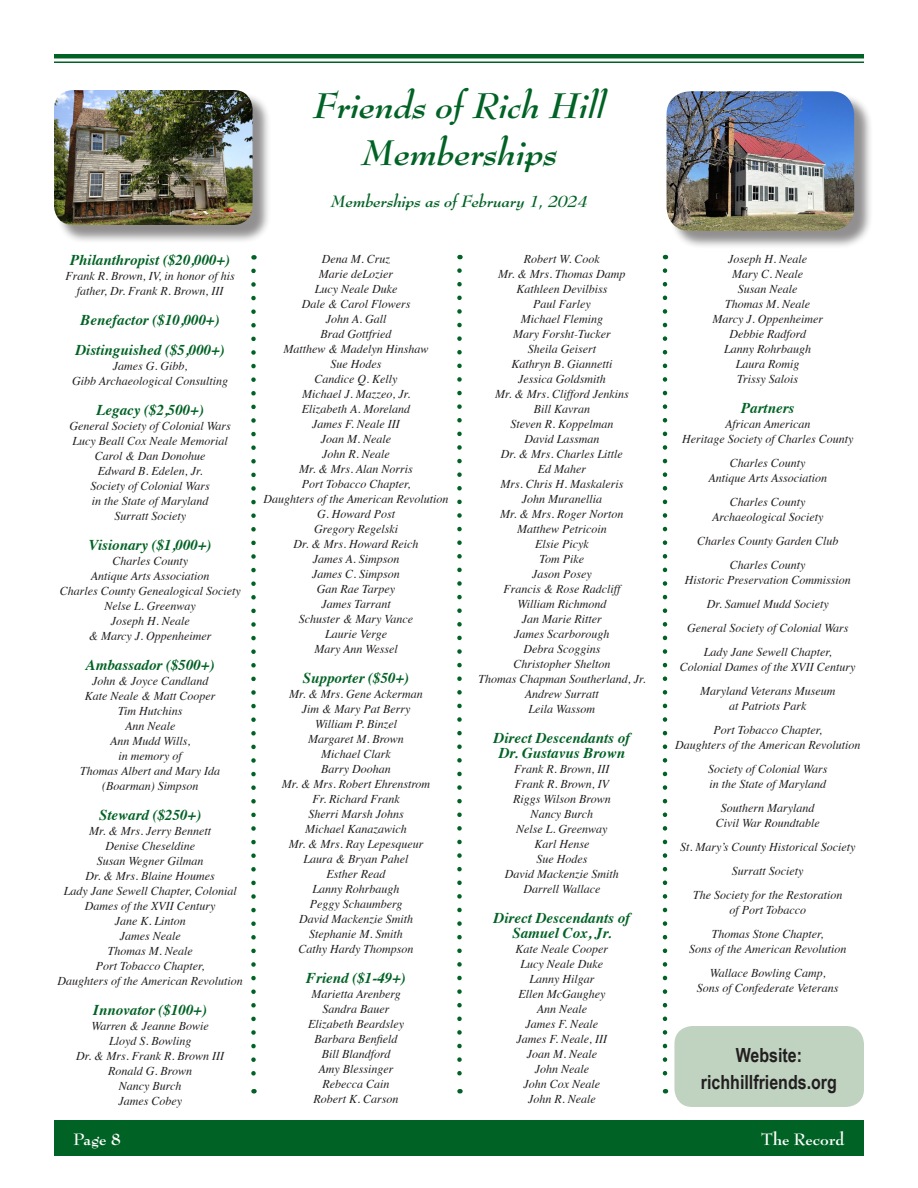
<style>
.page{position:relative;width:918px;height:1188px;background:#fff}
.page>*{position:absolute;margin:0;border:0;box-sizing:border-box;transform-origin:0 0}
.t1{font:italic 700 39px/46.8px "Bernhard Modern Std";color:#006224;text-align:center}
.t2{font:700 19.5px/27px "Arial Narrow";color:#231f20;text-align:center}
.t3{font:italic 700 18px "Bernhard Modern Std";color:#006224}
.t4{font:700 18px "Bernhard Modern Std";color:#fff}
.t5{font:italic 700 15px/15px "Times";color:#006224;text-align:center}
.t6{font:italic 12px/15px "Times";color:#231f20;text-align:center}
</style>
<div class="page">
<div style="left:54px;top:1120px;width:810px;height:36px;background:#006224"></div>
<hr style="left:54px;top:54px;width:810px;height:4px;background:#006224">
<hr style="left:54px;top:61px;width:810px;height:2px;background:#006224">
<svg style="left:251px;top:271px;width:5px;height:822px"></svg>
<svg style="left:457px;top:271px;width:5px;height:822px"></svg>
<svg style="left:663px;top:271px;width:4px;height:822px"></svg>
<div style="left:674px;top:1026px;width:190px;height:81px;background:#bfd3c0;border-radius:18px"></div>
<div style="left:669px;top:94px;width:204px;height:156px;background:#231f20;opacity:.5"></div>
<img style="left:667px;top:91px;width:187px;height:140px">
<div style="left:56px;top:92px;width:215px;height:152px;background:#231f20;opacity:.5"></div>
<img style="left:54px;top:90px;width:199px;height:135px">
<p class="t5" style="left:70px;top:251px;width:162px">Philanthropist ($20,000+)</p>
<p class="t6" style="left:66px;top:268px;width:171px">Frank R. Brown, IV, in honor of his father, Dr. Frank R. Brown, III</p>
<p class="t5" style="left:75px;top:303px;width:151px;line-height:30px">Benefactor ($10,000+)<br>Distinguished ($5,000+)</p>
<p class="t6" style="left:72px;top:358px;width:157px">James G. Gibb,<br>Gibb Archaeological Consulting</p>
<p class="t5" style="left:96px;top:401px;width:109px">Legacy ($2,500+)</p>
<p class="t6" style="left:69px;top:418px;width:163px">General Society of Colonial Wars<br>Lucy Beall Cox Neale Memorial<br>Carol &amp; Dan Donohue<br>Edward B. Edelen, Jr.<br>Society of Colonial Wars<br>in the State of Maryland<br>Surratt Society</p>
<p class="t5" style="left:89px;top:536px;width:124px">Visionary ($1,000+)</p>
<p class="t6" style="left:60px;top:553px;width:182px">Charles County<br>Antique Arts Association<br>Charles County Genealogical Society<br>Nelse L. Greenway<br>Joseph H. Neale<br>&amp; Marcy J. Oppenheimer</p>
<p class="t5" style="left:86px;top:656px;width:130px">Ambassador ($500+)</p>
<p class="t6" style="left:80px;top:673px;width:141px">John &amp; Joyce Candland<br>Kate Neale &amp; Matt Cooper<br>Tim Hutchins<br>Ann Neale<br>Ann Mudd Wills,<br>in memory of<br>Thomas Albert and Mary Ida (Boarman) Simpson</p>
<p class="t5" style="left:99px;top:806px;width:104px">Steward ($250+)</p>
<p class="t6" style="left:58px;top:823px;width:187px">Mr. &amp; Mrs. Jerry Bennett<br>Denise Cheseldine<br>Susan Wegner Gilman<br>Dr. &amp; Mrs. Blaine Houmes<br>Lady Jane Sewell Chapter, Colonial<br>Dames of the XVII Century<br>Jane K. Linton<br>James Neale<br>Thomas M. Neale<br>Port Tobacco Chapter,<br>Daughters of the American Revolution</p>
<p class="t5" style="left:93px;top:1001px;width:115px">Innovator ($100+)</p>
<p class="t6" style="left:76px;top:1018px;width:149px">Warren &amp; Jeanne Bowie<br>Lloyd S. Bowling<br>Dr. &amp; Mrs. Frank R. Brown III<br>Ronald G. Brown<br>Nancy Burch<br>James Cobey</p>
<h1 class="t1" style="left:313px;top:83px;width:293px">Friends of Rich Hill<br>Memberships</h1>
<h3 class="t3" style="left:330px;top:191px;width:259px">Memberships as of February 1, 2024</h3>
<p class="t6" style="left:264px;top:250px;width:187px">Dena M. Cruz<br>Marie deLozier<br>Lucy Neale Duke<br>Dale &amp; Carol Flowers<br>John A. Gall<br>Brad Gottfried<br>Matthew &amp; Madelyn Hinshaw<br>Sue Hodes<br>Candice Q. Kelly<br>Michael J. Mazzeo, Jr.<br>Elizabeth A. Moreland<br>James F. Neale III<br>Joan M. Neale<br>John R. Neale<br>Mr. &amp; Mrs. Alan Norris<br>Port Tobacco Chapter,<br>Daughters of the American Revolution<br>G. Howard Post<br>Gregory Regelski<br>Dr. &amp; Mrs. Howard Reich<br>James A. Simpson<br>James C. Simpson<br>Gan Rae Tarpey<br>James Tarrant<br>Schuster &amp; Mary Vance<br>Laurie Verge<br>Mary Ann Wessel</p>
<p class="t5" style="left:303px;top:669px;width:108px">Supporter ($50+)</p>
<p class="t6" style="left:282px;top:685px;width:150px">Mr. &amp; Mrs. Gene Ackerman<br>Jim &amp; Mary Pat Berry<br>William P. Binzel<br>Margaret M. Brown<br>Michael Clark<br>Barry Doohan<br>Mr. &amp; Mrs. Robert Ehrenstrom<br>Fr. Richard Frank<br>Sherri Marsh Johns<br>Michael Kanazawich<br>Mr. &amp; Mrs. Ray Lepesqueur<br>Laura &amp; Bryan Pahel<br>Esther Read<br>Lanny Rohrbaugh<br>Peggy Schaumberg<br>David Mackenzie Smith<br>Stephanie M. Smith<br>Cathy Hardy Thompson</p>
<p class="t5" style="left:306px;top:969px;width:101px">Friend ($1-49+)</p>
<p class="t6" style="left:308px;top:985px;width:97px">Marietta Arenberg<br>Sandra Bauer<br>Elizabeth Beardsley<br>Barbara Benfield<br>Bill Blandford<br>Amy Blessinger<br>Rebecca Cain<br>Robert K. Carson</p>
<p class="t6" style="left:478px;top:250px;width:169px">Robert W. Cook<br>Mr. &amp; Mrs. Thomas Damp<br>Kathleen Devilbiss<br>Paul Farley<br>Michael Fleming<br>Mary Forsht-Tucker<br>Sheila Geisert<br>Kathryn B. Giannetti<br>Jessica Goldsmith<br>Mr. &amp; Mrs. Clifford Jenkins<br>Bill Kavran<br>Steven R. Koppelman<br>David Lassman<br>Dr. &amp; Mrs. Charles Little<br>Ed Maher<br>Mrs. Chris H. Maskaleris<br>John Muranellia<br>Mr. &amp; Mrs. Roger Norton<br>Matthew Petricoin<br>Elsie Picyk<br>Tom Pike<br>Jason Posey<br>Francis &amp; Rose Radcliff<br>William Richmond<br>Jan Marie Ritter<br>James Scarborough<br>Debra Scoggins<br>Christopher Shelton<br>Thomas Chapman Southerland, Jr.<br>Andrew Surratt<br>Leila Wassom</p>
<p class="t5" style="left:494px;top:729px;width:138px">Direct Descendants of<br>Dr. Gustavus Brown</p>
<p class="t6" style="left:505px;top:760px;width:115px">Frank R. Brown, III<br>Frank R. Brown, IV<br>Riggs Wilson Brown<br>Nancy Burch<br>Nelse L. Greenway<br>Karl Hense<br>Sue Hodes<br>David Mackenzie Smith<br>Darrell Wallace</p>
<p class="t5" style="left:494px;top:909px;width:138px">Direct Descendants of<br>Samuel Cox, Jr.</p>
<p class="t6" style="left:516px;top:940px;width:94px">Kate Neale Cooper<br>Lucy Neale Duke<br>Lanny Hilgar<br>Ellen McGaughey<br>Ann Neale<br>James F. Neale<br>James F. Neale, III<br>Joan M. Neale<br>John Neale<br>John Cox Neale<br>John R. Neale</p>
<p class="t6" style="left:713px;top:250px;width:112px">Joseph H. Neale<br>Mary C. Neale<br>Susan Neale<br>Thomas M. Neale<br>Marcy J. Oppenheimer<br>Debbie Radford<br>Lanny Rohrbaugh<br>Laura Romig<br>Trissy Salois</p>
<p class="t5" style="left:741px;top:399px;width:55px">Partners</p>
<p class="t6" style="left:682px;top:415px;width:173px">African American<br>Heritage Society of Charles County</p>
<p class="t6" style="left:708px;top:454px;width:120px">Charles County<br>Antique Arts Association</p>
<p class="t6" style="left:712px;top:493px;width:113px">Charles County<br>Archaeological Society</p>
<p class="t6" style="left:697px;top:528px;width:143px;line-height:24px">Charles County Garden Club<br>Charles County</p>
<p class="t6" style="left:685px;top:567px;width:168px;line-height:24px">Historic Preservation Commission<br>Dr. Samuel Mudd Society<br>General Society of Colonial Wars<br>Lady Jane Sewell Chapter,</p>
<p class="t6" style="left:680px;top:654px;width:177px;line-height:24px">Colonial Dames of the XVII Century<br>Maryland Veterans Museum</p>
<p class="t6" style="left:714px;top:693px;width:110px;line-height:24px">at Patriots Park<br>Port Tobacco Chapter,</p>
<p class="t6" style="left:675px;top:732px;width:187px;line-height:24px">Daughters of the American Revolution<br>Society of Colonial Wars</p>
<p class="t6" style="left:709px;top:771px;width:118px;line-height:24px">in the State of Maryland<br>Southern Maryland</p>
<p class="t6" style="left:680px;top:810px;width:177px;line-height:24px">Civil War Roundtable<br>St. Mary’s County Historical Society<br>Surratt Society<br>The Society for the Restoration</p>
<p class="t6" style="left:712px;top:897px;width:113px;line-height:24px">of Port Tobacco<br>Thomas Stone Chapter,</p>
<p class="t6" style="left:689px;top:936px;width:159px;line-height:24px">Sons of the American Revolution<br>Wallace Bowling Camp,</p>
<p class="t6" style="left:697px;top:979px;width:143px">Sons of Confederate Veterans</p>
<h2 class="t2" style="left:701px;top:1042px;width:137px">Website: richhillfriends.org</h2>
<h3 class="t4" style="left:73px;top:1130px;width:49px">Page 8</h3>
<h3 class="t4" style="left:761px;top:1130px;width:85px">The Record</h3>
</div>
